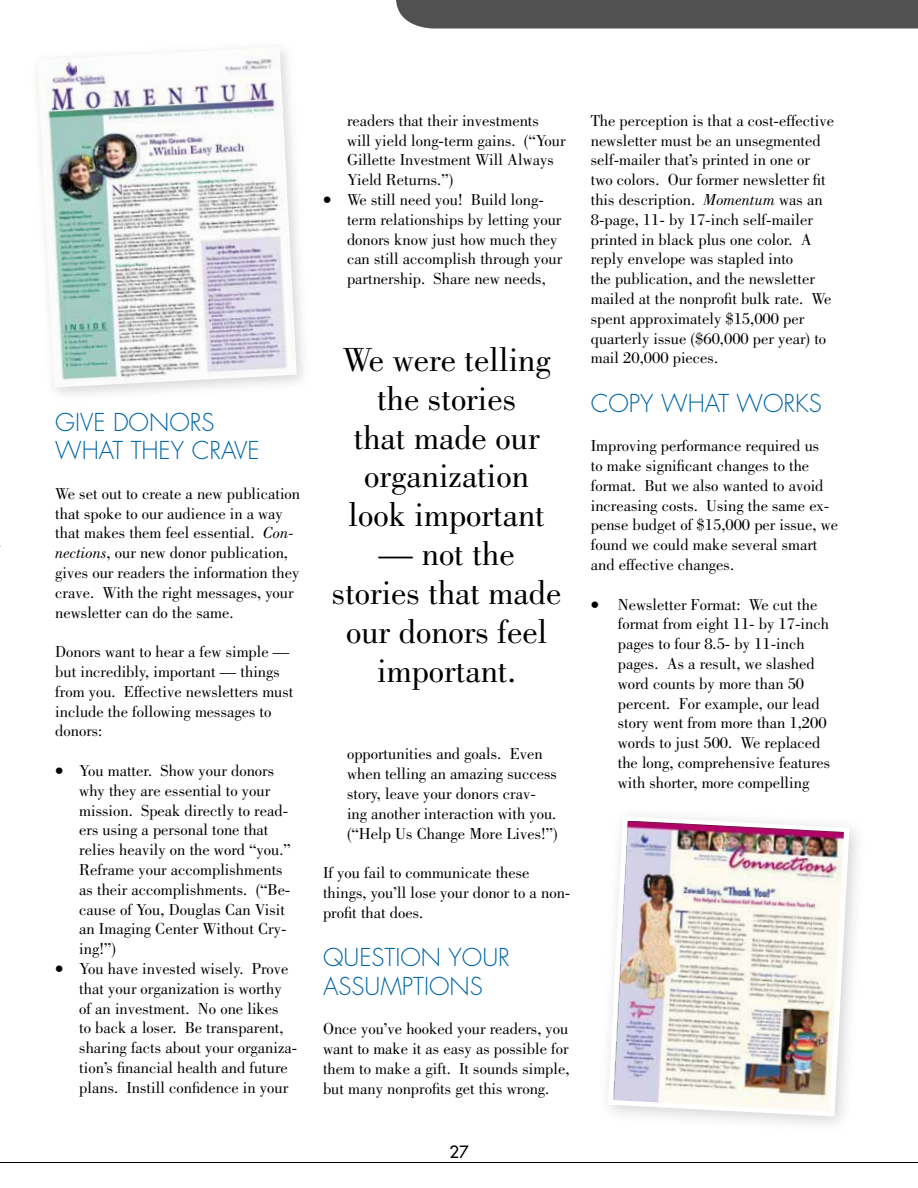
<style>
.page{position:relative;width:918px;height:1188px;background:#fff}
.page>*{position:absolute;margin:0;border:0;box-sizing:border-box;transform-origin:0 0}
.t1{font:34.5px/39px "Bodoni Std";color:#000;text-align:center}
.t2{font:300 24px/28.5px "Futura Std";color:#0066a6}
.t3{font:16.5px/19.8px "Bodoni Std";color:#000}
.t4{font:500 16.5px "Futura Std";color:#000}
.s1{font-style:italic}
</style>
<div class="page">
<hr style="left:0;top:1162px;width:918px;height:1px;background:#000">
<div style="left:596px;top:804px;width:272px;height:331px;background:#000;opacity:.18"></div>
<svg style="left:608px;top:816px;width:241px;height:301px"></svg>
<img style="left:613px;top:821px;width:231px;height:290px">
<div style="left:396px;top:0;width:522px;height:28px;background:#515151"></div>
<div style="left:28px;top:38px;width:285px;height:365px;background:#000;opacity:.16"></div>
<img style="left:37px;top:47px;width:260px;height:340px">
<h2 class="t2" style="left:55px;top:408px;width:206px">GIVE DONORS<br>WHAT THEY CRAVE</h2>
<p class="t3" style="left:55px;top:484px;width:246px">We set out to create a new publication that spoke to our audience in a way that makes them feel essential. <span class="s1">Con&shy;nections</span>, our new donor publication, gives our readers the information they crave. With the right messages, your newsletter can do the same.</p>
<p class="t3" style="left:55px;top:642px;width:240px">Donors want to hear a few simple — but incredibly, important — things from you. Effective newsletters must include the following messages to donors:</p>
<p class="t3" style="left:79px;top:761px;width:213px;text-indent:-24px">• You matter. Show your donors why they are essential to your mission. Speak directly to read&shy;ers using a personal tone that relies heavily on the word “you.”<br>Reframe your accomplishments as their accomplishments. (“Be&shy;cause of You, Douglas Can Visit an Imaging Center Without Cry&shy;ing!”)</p>
<p class="t3" style="left:79px;top:959px;width:220px;text-indent:-24px">• You have invested wisely. Prove that your organization is worthy of an investment. No one likes<br>to back a loser. Be transparent, sharing facts about your organiza&shy;tion’s financial health and future plans. Instill confidence in your</p>
<p class="t3" style="left:347px;top:111px;width:220px">readers that their investments will yield long-term gains. (“Your<br>Gillette Investment Will Always<br>Yield Returns.”)</p>
<p class="t3" style="left:347px;top:190px;width:217px;text-indent:-24px">• We still need you! Build long&shy;term relationships by letting your donors know just how much they can still accomplish through your partnership. Share new needs,</p>
<h1 class="t1" style="left:343px;top:340px;width:210px">We were telling the stories<br>that made our organization look important</h1>
<h1 class="t1" style="left:332px;top:535px;width:231px">— not the stories that made our donors feel important.</h1>
<p class="t3" style="left:347px;top:744px;width:212px">opportunities and goals. Even when telling an amazing success story, leave your donors crav&shy;ing another interaction with you. (“Help Us Change More Lives!”)</p>
<p class="t3" style="left:323px;top:863px;width:249px">If you fail to communicate these things, you’ll lose your donor to a non&shy;profit that does.</p>
<h2 class="t2" style="left:323px;top:944px;width:189px">QUESTION YOUR<br>ASSUMPTI</h2>
<h2 class="t2" style="left:429px;top:972px;width:55px">ONS</h2>
<p class="t3" style="left:323px;top:1019px;width:248px;text-align:justify">Once you’ve hooked your readers, you want to make it as easy as possible for them to make a gift. It sounds simple, but many nonprofits get this wrong.</p>
<p class="t4" style="left:449px;top:1142px;width:21px">27</p>
<p class="t3" style="left:591px;top:111px;width:245px">The perception is that a cost-effective newsletter must be an unsegmented self-mailer that’s printed in one or two colors. Our former newsletter fit this description. <span class="s1">Momentum</span> was an 8-page, 11- by 17-inch self-mailer printed in black plus one color. A reply envelope was stapled into<br>the publication, and the newsletter mailed at the nonprofit bulk rate. We spent approximately $15,000 per quarterly issue ($60,000 per year) to mail 20,000 pieces.</p>
<h2 class="t2" style="left:591px;top:389px;width:233px">COPY WHAT WORKS</h2>
<p class="t3" style="left:591px;top:436px;width:249px">Improving performance required us<br>to make significant changes to the format. But we also wanted to avoid increasing costs. Using the same ex&shy;pense budget of $15,000 per issue, we found we could make several smart and effective changes.</p>
<p class="t3" style="left:618px;top:594px;width:214px;text-indent:-27px">• Newsletter Format: We cut the format from eight 11- by 17-inch pages to four 8.5- by 11-inch pages. As a result, we slashed word counts by more than 50 percent. For example, our lead story went from more than 1,200 words to just 500. We replaced the long, comprehensive features with shorter, more compelling</p>
</div>
